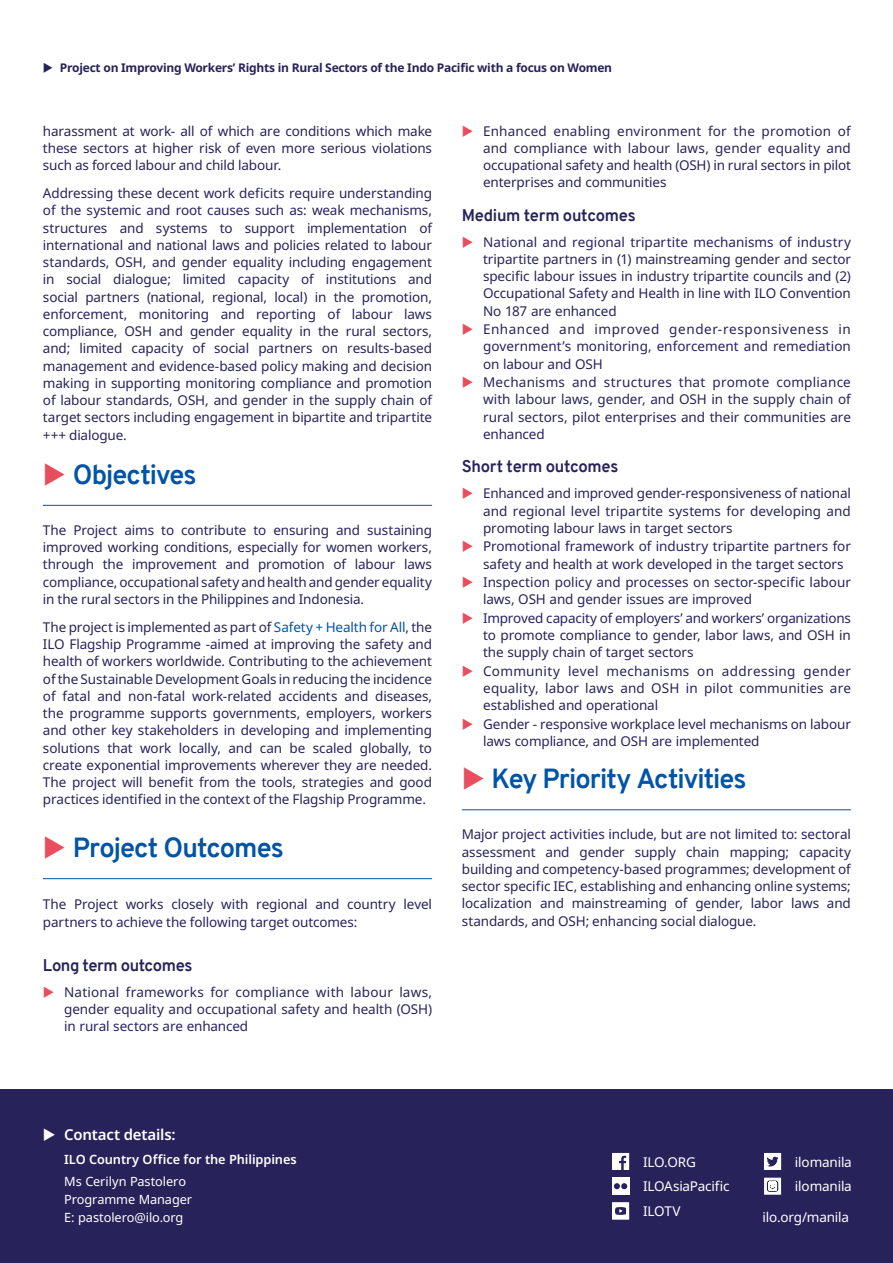
<style>
.page{position:relative;width:893px;height:1263px;background:#fff}
.page>*{position:absolute;margin:0;border:0;box-sizing:border-box;transform-origin:0 0}
.t1{font:700 27px "Overpass";letter-spacing:-.035em;color:#0054a6}
.t2{font:700 16.5px "Overpass";letter-spacing:-.02em;color:#27235a}
.t3{font:600 15px "Noto Sans";letter-spacing:-.015em;color:#fff}
.t4{font:13.5px/17.2px "Noto Sans";letter-spacing:-.01em;color:#27235a;text-align:justify}
.t5{font:13.5px/24.8px "Noto Sans";letter-spacing:-.015em;color:#fff}
.t6{font:12.75px/18px "Noto Sans";letter-spacing:-.005em;color:#fff}
.t7{font:600 12.75px "Noto Sans";letter-spacing:-.005em;color:#fff}
.t8{font:700 12px "Noto Sans";letter-spacing:-.02em;color:#27235a}
.s1{color:#0054a6}
</style>
<div class="page">
<hr style="left:43px;top:505px;width:389px;height:1px;background:#0054a6">
<hr style="left:43px;top:878px;width:389px;height:1px;background:#0054a6">
<hr style="left:462px;top:809px;width:389px;height:1px;background:#0054a6">
<div style="left:0;top:1090px;width:893px;height:173px;background:#27235a"></div>
<svg style="left:612px;top:1153px;width:17px;height:17px"></svg>
<svg style="left:612px;top:1202px;width:17px;height:17px"></svg>
<div style="left:612px;top:1178px;width:17px;height:17px;background:#fff"></div>
<svg style="left:614px;top:1183px;width:13px;height:6px"></svg>
<svg style="left:764px;top:1153px;width:17px;height:17px"></svg>
<svg style="left:764px;top:1178px;width:17px;height:17px"></svg>
<p class="t8" style="left:60px;top:60px;width:554px">Project on Improving Workers’ Rights in Rural Sectors of the Indo Pacific with a focus on Women</p>
<p class="t4" style="left:43px;top:122px;width:391px">harassment at work- all of which are conditions which make these sectors at higher risk of even more serious violations such as forced labour and child labour.</p>
<p class="t4" style="left:43px;top:185px;width:391px">Addressing these decent work deficits require understanding of the systemic and root causes such as: weak mechanisms, structures and systems to support implementation of international and national laws and policies related to labour standards, OSH, and gender equality including engagement in social dialogue; limited capacity of institutions and social partners (national, regional, local) in the promotion, enforcement, monitoring and reporting of labour laws compliance, OSH and gender equality in the rural sectors, and; limited capacity of social partners on results-based management and evidence-based policy making and decision making in supporting monitoring compliance and promotion of labour standards, OSH, and gender in the supply chain of target sectors including engagement in bipartite and tripartite +++ dialogue.</p>
<h1 class="t1" style="left:73px;top:455px;width:125px">Objectives</h1>
<p class="t4" style="left:43px;top:522px;width:391px">The Project aims to contribute to ensuring and sustaining improved working conditions, especially for women workers, through the improvement and promotion of labour laws compliance, occupational safety and health and gender equality in the rural sectors in the Philippines and Indonesia.</p>
<p class="t4" style="left:43px;top:619px;width:391px">The project is implemented as part of <span class="s1">Safety + Health for All</span>, the ILO Flagship Programme -aimed at improving the safety and health of workers worldwide. Contributing to the achievement of the Sustainable Development Goals in reducing the incidence of fatal and non-fatal work-related accidents and diseases, the programme supports governments, employers, workers and other key stakeholders in developing and implementing solutions that work locally, and can be scaled globally, to create exponential improvements wherever they are needed.<br>The project will benefit from the tools, strategies and good practices identified in the context of the Flagship Programme.</p>
<h1 class="t1" style="left:73px;top:828px;width:213px">Project Outcomes</h1>
<p class="t4" style="left:43px;top:895px;width:391px;line-height:18px">The Project works closely with regional and country level partners to achieve the following target outcomes:</p>
<p class="t2" style="left:43px;top:954px;width:151px">Long term outcomes</p>
<p class="t4" style="left:64px;top:984px;width:369px">National frameworks for compliance with labour laws, gender equality and occupational safety and health (OSH) in rural sectors are enhanced</p>
<p class="t4" style="left:483px;top:122px;width:369px">Enhanced enabling environment for the promotion of and compliance with labour laws, gender equality and occupational safety and health (OSH) in rural sectors in pilot enterprises and communities</p>
<p class="t2" style="left:462px;top:203px;width:175px">Medium term outcomes</p>
<p class="t4" style="left:483px;top:233px;width:369px">National and regional tripartite mechanisms of industry tripartite partners in (1) mainstreaming gender and sector specific labour issues in industry tripartite councils and (2)<br>Occupational Safety and Health in line with ILO Convention No 187 are enhanced</p>
<p class="t4" style="left:483px;top:321px;width:369px">Enhanced and improved gender-responsiveness in government’s monitoring, enforcement and remediation on labour and OSH</p>
<p class="t4" style="left:483px;top:374px;width:369px">Mechanisms and structures that promote compliance with labour laws, gender, and OSH in the supply chain of rural sectors, pilot enterprises and their communities are enhanced</p>
<p class="t2" style="left:462px;top:455px;width:158px">Short term outcomes</p>
<p class="t4" style="left:483px;top:485px;width:369px">Enhanced and improved gender-responsiveness of national and regional level tripartite systems for developing and promoting labour laws in target sectors</p>
<p class="t4" style="left:483px;top:538px;width:369px">Promotional framework of industry tripartite partners for safety and health at work developed in the target sectors</p>
<p class="t4" style="left:483px;top:574px;width:369px">Inspection policy and processes on sector-specific labour laws, OSH and gender issues are improved</p>
<p class="t4" style="left:483px;top:610px;width:369px">Improved capacity of employers’ and workers’ organizations to promote compliance to gender, labor laws, and OSH in the supply chain of target sectors</p>
<p class="t4" style="left:483px;top:663px;width:369px">Community level mechanisms on addressing gender equality, labor laws and OSH in pilot communities are established and operational</p>
<p class="t4" style="left:483px;top:716px;width:369px">Gender - responsive workplace level mechanisms on labour laws compliance, and OSH are implemented</p>
<h1 class="t1" style="left:492px;top:759px;width:256px">Key Priority Activities</h1>
<p class="t4" style="left:462px;top:826px;width:391px">Major project activities include, but are not limited to: sectoral assessment and gender supply chain mapping; capacity building and competency-based programmes; development of sector specific IEC, establishing and enhancing online systems; localization and mainstreaming of gender, labor laws and standards, and OSH; enhancing social dialogue.</p>
<p class="t3" style="left:64px;top:1124px;width:113px">Contact details:</p>
<p class="t7" style="left:64px;top:1150px;width:234px">ILO Country Office for the Philippines</p>
<p class="t6" style="left:64px;top:1173px;width:129px">Ms Cerilyn Pastolero<br>Programme Manager<br>E: pastolero@ilo.org</p>
<p class="t5" style="left:643px;top:1150px;width:88px">ILO.ORG<br>ILOAsiaPacific<br>ILOTV</p>
<p class="t5" style="left:795px;top:1150px;width:58px">ilomanila ilomanila</p>
<p class="t5" style="left:762px;top:1205px;width:88px">ilo.org/manila</p>
</div>
